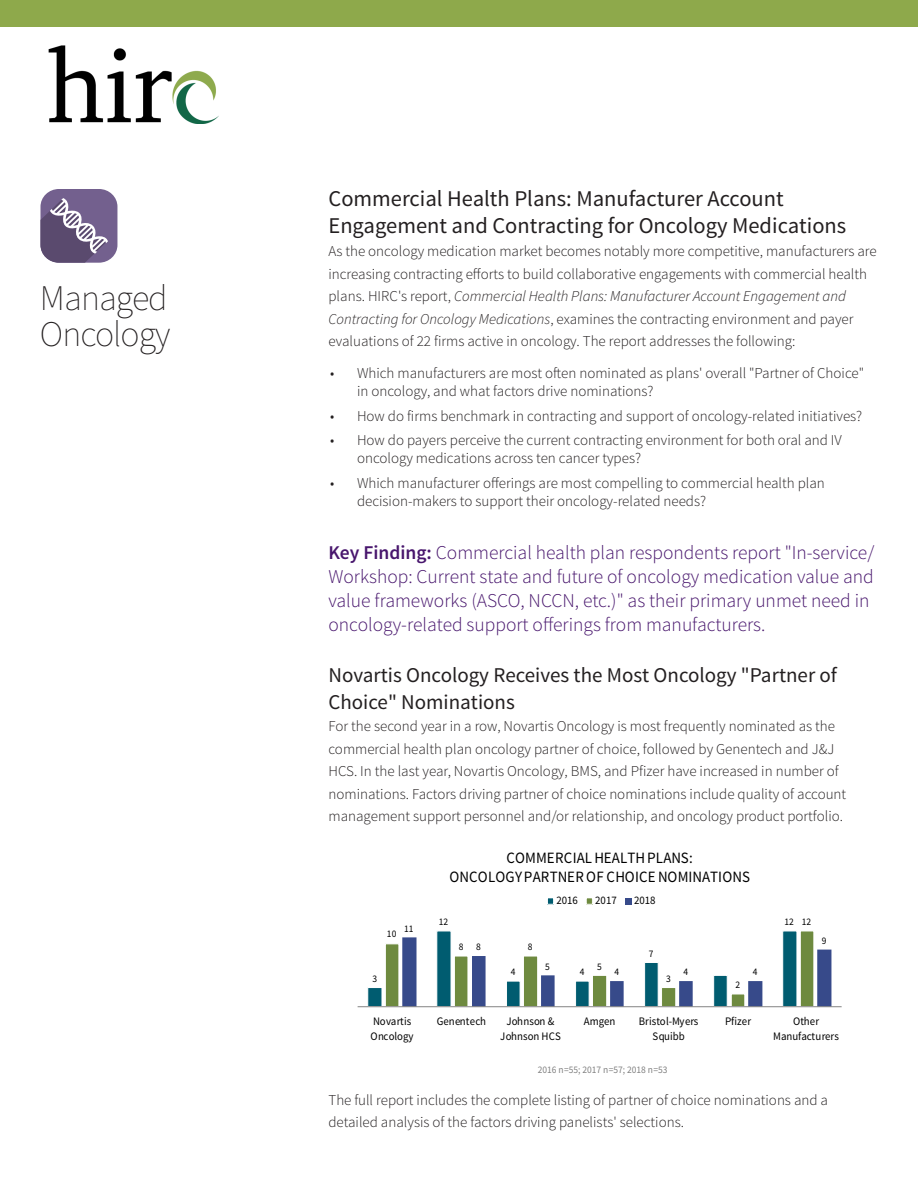
<style>
.page{position:relative;width:918px;height:1188px;background:#fff}
.page>*{position:absolute;margin:0;border:0;box-sizing:border-box;transform-origin:0 0}
.RU_Title{font:200 36px/36px "Source Sans Pro";letter-spacing:-.025em;color:#231f20}
.Subhead{font:22.5px/27px "Source Sans Pro";color:#231f20}
.Key_Finding_Text_-_N{font:21px/27px "Source Sans Pro";color:#231f20}
.Key_Finding_Text_-_N-2{font:300 19.5px/24px "Source Sans Pro";color:#48166d}
.t1{font:15.75px/19.4px "Source Sans Pro";letter-spacing:.01em;color:#000;text-align:center;scale:.95 1}
.Body_Text_-_New{font:300 15px/22.5px "Source Sans Pro";color:#231f20}
.Key_Finding_Text_-_N-3{font:300 15px/22.5px "Source Sans Pro";color:#231f20}
.t2{font:11.4px/14.2px "Source Sans Pro";letter-spacing:.005em;color:#000;text-align:center;scale:.95 1}
.t3{font:10.05px "Source Sans Pro";letter-spacing:.005em;color:#808080;scale:.95 1}
.t4{font:10.05px "Source Sans Pro";letter-spacing:.005em;color:#000;scale:.95 1}
.s1{font-style:italic}
.s2{font-weight:600}
</style>
<div class="page">
<div style="left:0;top:0;width:918px;height:26px;background:#8ea94b"></div>
<div style="left:40px;top:189px;width:77px;height:74px;background:#73608e;border-radius:18px"></div>
<svg style="left:40px;top:198px;width:68px;height:65px"></svg>
<img style="left:48px;top:45px;width:171px;height:78px">
<svg style="left:367px;top:931px;width:464px;height:75px"></svg>
<hr style="left:358px;top:1006px;width:484px;height:1px;background:#868686">
<div style="left:547px;top:898px;width:7px;height:6px;background:#005c70"></div>
<div style="left:547px;top:897px;width:7px;height:8px;border:1px solid #fff"></div>
<svg style="left:588px;top:899px;width:3px;height:4px"></svg>
<div style="left:586px;top:897px;width:7px;height:8px;border:1px solid #fff"></div>
<svg style="left:625px;top:898px;width:6px;height:6px"></svg>
<p class="RU_Title" style="left:40px;top:280px;width:132px">Managed<br>Oncology</p>
<p class="Subhead" style="left:328px;top:185px;width:519px">Commercial Health Plans: Manufacturer Account<br>Engagement and Contracting for Oncology Medications</p>
<p class="Body_Text_-_New" style="left:328px;top:240px;width:550px">As the oncology medication market becomes notably more competitive, manufacturers are increasing contracting efforts to build collaborative engagements with commercial health plans. HIRC's report, <span class="s1">Commercial Health Plans: Manufacturer Account Engagement and Contracting for Oncology Medications</span>, examines the contracting environment and payer evaluations of 22 firms active in oncology. The report addresses the following:</p>
<p class="Body_Text_-_New" style="left:357px;top:364px;width:509px;line-height:18px;text-indent:-27px">• Which manufacturers are most often nominated as plans' overall "Partner of Choice" in oncology, and what factors drive nominations?</p>
<p class="Body_Text_-_New" style="left:330px;top:405px;width:534px">• How do firms benchmark in contracting and support of oncology-related initiatives?</p>
<p class="Body_Text_-_New" style="left:357px;top:432px;width:486px;line-height:18px;text-indent:-27px">• How do payers perceive the current contracting environment for both oral and IV oncology medications across ten cancer types?</p>
<p class="Body_Text_-_New" style="left:357px;top:474px;width:469px;line-height:18px;text-indent:-27px">• Which manufacturer offerings are most compelling to commercial health plan decision-makers to support their oncology-related needs?</p>
<p class="Key_Finding_Text_-_N-2" style="left:328px;top:540px;width:547px"><span class="s2">Key Finding:</span> Commercial health plan respondents report "In-service/ Workshop: Current state and future of oncology medication value and value frameworks (ASCO, NCCN, etc.)" as their primary unmet need in oncology-related support offerings from manufacturers.</p>
<p class="Key_Finding_Text_-_N" style="left:329px;top:661px;width:510px">Novartis Oncology Receives the Most Oncology "Partner of<br>Choice" Nominations</p>
<p class="Key_Finding_Text_-_N-3" style="left:329px;top:715px;width:519px">For the second year in a row, Novartis Oncology is most frequently nominated as the commercial health plan oncology partner of choice, followed by Genentech and J&amp;J HCS. In the last year, Novartis Oncology, BMS, and Pfizer have increased in number of nominations. Factors driving partner of choice nominations include quality of account management support personnel and/or relationship, and oncology product portfolio.</p>
<p class="t4" style="left:387px;top:928px;width:11px">10</p>
<p class="t4" style="left:404px;top:922px;width:11px">11</p>
<p class="t4" style="left:372px;top:972px;width:6px">3</p>
<p class="t1" style="left:449px;top:848px;width:318px">COMMERCIAL HEALTH PLANS:<br>ONCOLOGY PARTNER OF CHOICE NOMINATIONS</p>
<p class="t2" style="left:556px;top:894px;width:24px">2016</p>
<p class="t2" style="left:595px;top:894px;width:24px">2017</p>
<p class="t2" style="left:634px;top:894px;width:24px">2018</p>
<p class="t4" style="left:439px;top:916px;width:11px">12</p>
<p class="t4" style="left:459px;top:941px;width:6px">8</p>
<p class="t4" style="left:528px;top:941px;width:6px">8</p>
<p class="t4" style="left:476px;top:941px;width:6px">8</p>
<p class="t4" style="left:545px;top:960px;width:6px">5</p>
<p class="t4" style="left:511px;top:966px;width:6px">4</p>
<p class="t4" style="left:580px;top:966px;width:6px">4</p>
<p class="t4" style="left:597px;top:960px;width:6px">5</p>
<p class="t4" style="left:649px;top:947px;width:6px">7</p>
<p class="t4" style="left:614px;top:966px;width:6px">4</p>
<p class="t4" style="left:684px;top:966px;width:6px">4</p>
<p class="t4" style="left:753px;top:966px;width:6px">4</p>
<p class="t4" style="left:666px;top:972px;width:6px">3</p>
<p class="t4" style="left:735px;top:979px;width:6px">2</p>
<p class="t4" style="left:785px;top:916px;width:11px">12</p>
<p class="t4" style="left:802px;top:916px;width:11px">12</p>
<p class="t4" style="left:822px;top:934px;width:6px">9</p>
<p class="t2" style="left:371px;top:1015px;width:47px;text-align:left">Novartis<br>Oncology</p>
<p class="t2" style="left:437px;top:1015px;width:53px">Genentech</p>
<p class="t2" style="left:500px;top:1015px;width:65px">Johnson &amp;<br>Johnson HCS</p>
<p class="t2" style="left:584px;top:1015px;width:35px">Amgen</p>
<p class="t2" style="left:639px;top:1015px;width:64px">Bristol-Myers<br>Squibb</p>
<p class="t2" style="left:725px;top:1015px;width:29px">Pfizer</p>
<p class="t2" style="left:773px;top:1015px;width:71px">Other<br>Manufacturers</p>
<p class="t3" style="left:538px;top:1064px;width:138px">2016 n=55; 2017 n=57; 2018 n=53</p>
<p class="Key_Finding_Text_-_N-3" style="left:329px;top:1088px;width:501px">The full report includes the complete listing of partner of choice nominations and a detailed analysis of the factors driving panelists' selections.</p>
</div>
